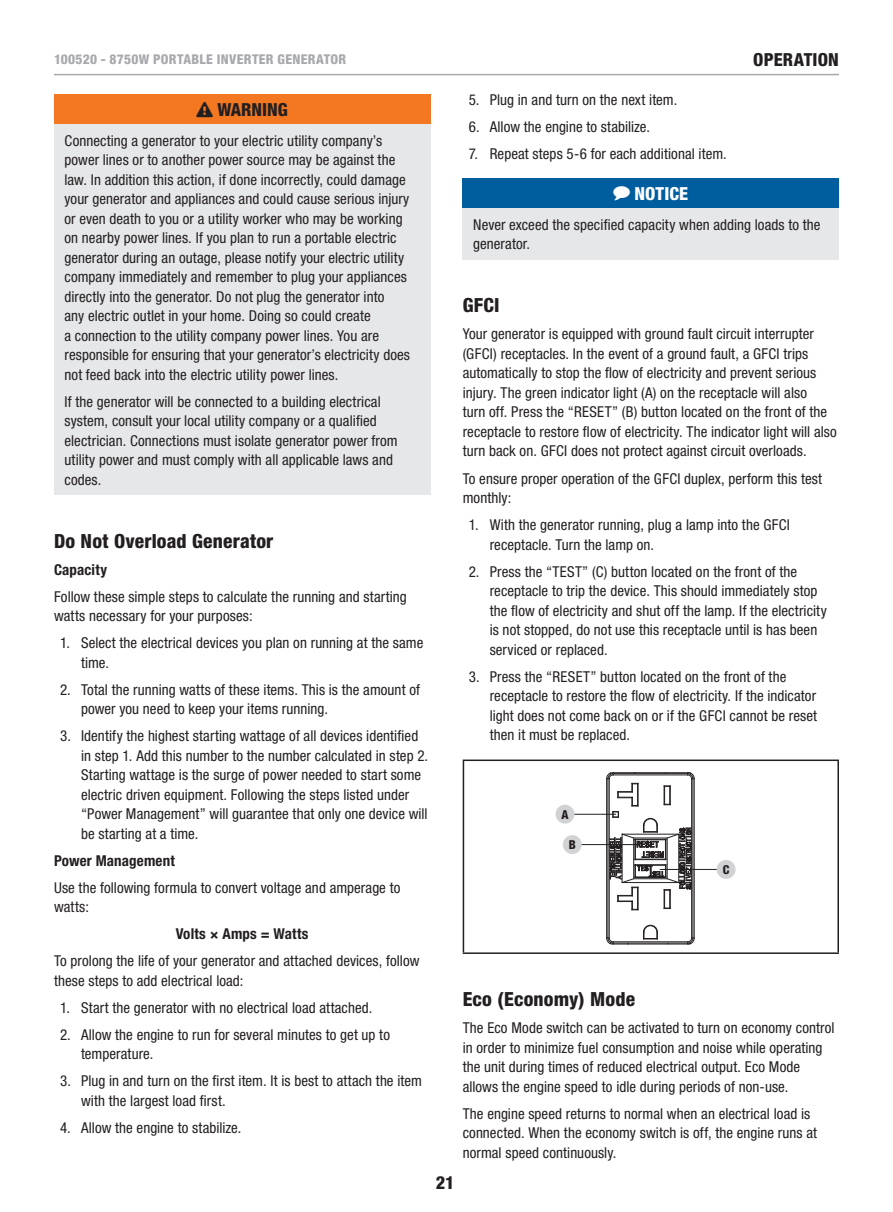
<style>
.page{position:relative;width:893px;height:1212px;background:#fff}
.page>*{position:absolute;margin:0;border:0;box-sizing:border-box;transform-origin:0 0}
.t1{font:800 condensed 19.5px "Helvetica Neue LT Std";letter-spacing:.01em;color:#231f20}
.t2{font:800 condensed 18px "Helvetica Neue LT Std";color:#231f20}
.t3{font:800 condensed 18px "Helvetica Neue LT Std";letter-spacing:.005em;color:#fff}
.t4{font:condensed 15px/19.5px "Helvetica Neue LT Std";letter-spacing:.005em;color:#231f20}
.t5{font:700 condensed 15px "Helvetica Neue LT Std";letter-spacing:.01em;color:#231f20}
.t6{font:800 condensed 13.5px "Helvetica Neue LT Std";letter-spacing:.02em;color:#a8a9ad}
.t7{font:800 condensed 12.3px "Helvetica Neue LT Std";color:#231f20}
</style>
<div class="page">
<hr style="left:54px;top:74px;width:785px;height:1px;background:#a8a9ad">
<div style="left:54px;top:94px;width:376px;height:31px;background:#f47721"></div>
<div style="left:54px;top:125px;width:376px;height:370px;background:#e6e7e9"></div>
<div style="left:463px;top:178px;width:376px;height:31px;background:#005e9e"></div>
<div style="left:463px;top:209px;width:376px;height:51px;background:#e6e7e9"></div>
<hr style="left:463px;top:759px;width:376px;height:2px;background:#231f20">
<hr style="left:463px;top:761px;width:1px;height:191px;background:#231f20">
<hr style="left:837px;top:761px;width:2px;height:191px;background:#231f20">
<hr style="left:463px;top:952px;width:376px;height:2px;background:#231f20">
<hr style="left:613px;top:943px;width:75px;height:1px;background:#231f20">
<hr style="left:608px;top:779px;width:1px;height:159px;background:#231f20">
<hr style="left:693px;top:779px;width:1px;height:159px;background:#231f20">
<hr style="left:613px;top:941px;width:75px;height:1px;background:#231f20">
<hr style="left:609px;top:779px;width:1px;height:159px;background:#231f20">
<hr style="left:691px;top:779px;width:1px;height:159px;background:#231f20">
<svg style="left:643px;top:925px;width:15px;height:19px"></svg>
<hr style="left:606px;top:779px;width:1px;height:159px;background:#231f20">
<svg style="left:687px;top:938px;width:7px;height:7px"></svg>
<hr style="left:694px;top:779px;width:1px;height:159px;background:#231f20">
<hr style="left:628px;top:944px;width:60px;height:1px;background:#231f20">
<svg style="left:606px;top:772px;width:88px;height:138px"></svg>
<svg style="left:606px;top:938px;width:23px;height:7px"></svg>
<hr style="left:635px;top:772px;width:53px;height:1px;background:#231f20">
<hr style="left:572px;top:844px;width:67px;height:1px;background:#231f20">
<div style="left:563px;top:835px;width:19px;height:19px;background:#d1d2d4;border-radius:50%"></div>
<hr style="left:660px;top:869px;width:66px;height:1px;background:#231f20">
<div style="left:717px;top:860px;width:19px;height:19px;background:#d1d2d4;border-radius:50%"></div>
<hr style="left:564px;top:814px;width:52px;height:1px;background:#231f20">
<div style="left:555px;top:805px;width:19px;height:19px;background:#d1d2d4;border-radius:50%"></div>
<p class="t6" style="left:54px;top:50px;width:116px">100520 - 8750W Portable</p>
<p class="t6" style="left:217px;top:50px;width:13px">Inverter</p>
<p class="t6" style="left:278px;top:50px;width:17px">Generator</p>
<p class="t2" style="left:753px;top:49px;width:21px">Operation</p>
<p class="t2" style="left:196px;top:98px;width:93px">❑ WARNING</p>
<p class="t4" style="left:64px;top:131px;width:347px">Connecting a generator to your electric utility company’s power lines or to another power source may be against the law. In addition this action, if done incorrectly, could damage your generator and appliances and could cause serious injury or even death to you or a utility worker who may be working on nearby power lines. If you plan to run a portable electric generator during an outage, please notify your electric utility company immediately and remember to plug your appliances directly into the generator. Do not plug the generator into<br>any electric outlet in your home. Doing so could create<br>a connection to the utility company power lines. You are responsible for ensuring that your generator’s electricity does not feed back into the electric utility power lines.</p>
<p class="t4" style="left:64px;top:392px;width:335px">If the generator will be connected to a building electrical system, consult your local utility company or a qualified electrician. Connections must isolate generator power from utility power and must comply with all applicable laws and codes.</p>
<h1 class="t1" style="left:54px;top:529px;width:221px">Do Not Overload Generator</h1>
<p class="t5" style="left:54px;top:560px;width:54px">Capacity</p>
<p class="t4" style="left:54px;top:587px;width:354px">Follow these simple steps to calculate the running and starting watts necessary for your purposes:</p>
<p class="t4" style="left:81px;top:633px;width:344px;text-indent:-21px">1. Select the electrical devices you plan on running at the same time.</p>
<p class="t4" style="left:81px;top:680px;width:341px;text-indent:-21px">2. Total the running watts of these items. This is the amount of power you need to keep your items running.</p>
<p class="t4" style="left:81px;top:726px;width:349px;text-indent:-21px">3. Identify the highest starting wattage of all devices identified in step 1. Add this number to the number calculated in step 2.<br>Starting wattage is the surge of power needed to start some electric driven equipment. Following the steps listed under “Power Management” will guarantee that only one device will be starting at a time.</p>
<p class="t5" style="left:54px;top:851px;width:122px">Power Management</p>
<p class="t4" style="left:54px;top:878px;width:348px">Use the following formula to convert voltage and amperage to watts:</p>
<p class="t5" style="left:176px;top:925px;width:134px">Volts × Amps = Watts</p>
<p class="t4" style="left:54px;top:951px;width:367px">To prolong the life of your generator and attached devices, follow these steps to add electrical load:</p>
<p class="t4" style="left:60px;top:998px;width:314px">1. Start the generator with no electrical load attached.</p>
<p class="t4" style="left:81px;top:1025px;width:310px;text-indent:-21px">2. Allow the engine to run for several minutes to get up to temperature.</p>
<p class="t4" style="left:81px;top:1071px;width:343px;text-indent:-21px">3. Plug in and turn on the first item. It is best to attach the item with the largest load first.</p>
<p class="t4" style="left:60px;top:1118px;width:183px">4. Allow the engine to stabilize.</p>
<p class="t2" style="left:436px;top:1171px;width:20px">21</p>
<p class="t4" style="left:469px;top:90px;width:210px">5. Plug in and turn on the next item.</p>
<p class="t4" style="left:469px;top:117px;width:183px">6. Allow the engine to stabilize.</p>
<p class="t4" style="left:469px;top:144px;width:260px">7. Repeat steps 5-6 for each additional item.</p>
<p class="t3" style="left:613px;top:182px;width:76px">◆ NOTICE</p>
<p class="t4" style="left:473px;top:215px;width:349px">Never exceed the specified capacity when adding loads to the generator.</p>
<h1 class="t1" style="left:463px;top:293px;width:38px">GFCI</h1>
<p class="t4" style="left:463px;top:324px;width:376px">Your generator is equipped with ground fault circuit interrupter (GFCI) receptacles. In the event of a ground fault, a GFCI trips automatically to stop the flow of electricity and prevent serious injury. The green indicator light (A) on the receptacle will also<br>turn off. Press the “RESET” (B) button located on the front of the receptacle to restore flow of electricity. The indicator light will also turn back on. GFCI does not protect against circuit overloads.</p>
<p class="t4" style="left:463px;top:468px;width:361px">To ensure proper operation of the GFCI duplex, perform this test monthly:</p>
<p class="t4" style="left:490px;top:515px;width:302px;text-indent:-21px">1. With the generator running, plug a lamp into the GFCI receptacle. Turn the lamp on.</p>
<p class="t4" style="left:490px;top:561px;width:339px;text-indent:-21px">2. Press the “TEST” (C) button located on the front of the receptacle to trip the device. This should immediately stop the flow of electricity and shut off the lamp. If the electricity is not stopped, do not use this receptacle until is has been serviced or replaced.</p>
<p class="t4" style="left:490px;top:666px;width:329px;text-indent:-21px">3. Press the “RESET” button located on the front of the receptacle to restore the flow of electricity. If the indicator light does not come back on or if the GFCI cannot be reset then it must be replaced.</p>
<p class="t7" style="left:561px;top:806px;width:9px">A</p>
<p class="t7" style="left:569px;top:837px;width:9px">B</p>
<p class="t7" style="left:723px;top:862px;width:8px">C</p>
<h1 class="t1" style="left:463px;top:987px;width:174px">Eco (Economy) Mode</h1>
<p class="t4" style="left:463px;top:1018px;width:373px">The Eco Mode switch can be activated to turn on economy control in order to minimize fuel consumption and noise while operating the unit during times of reduced electrical output. Eco Mode allows the engine speed to idle during periods of non-use.</p>
<p class="t4" style="left:463px;top:1104px;width:356px">The engine speed returns to normal when an electrical load is connected. When the economy switch is off, the engine runs at normal speed continuously.</p>
</div>
